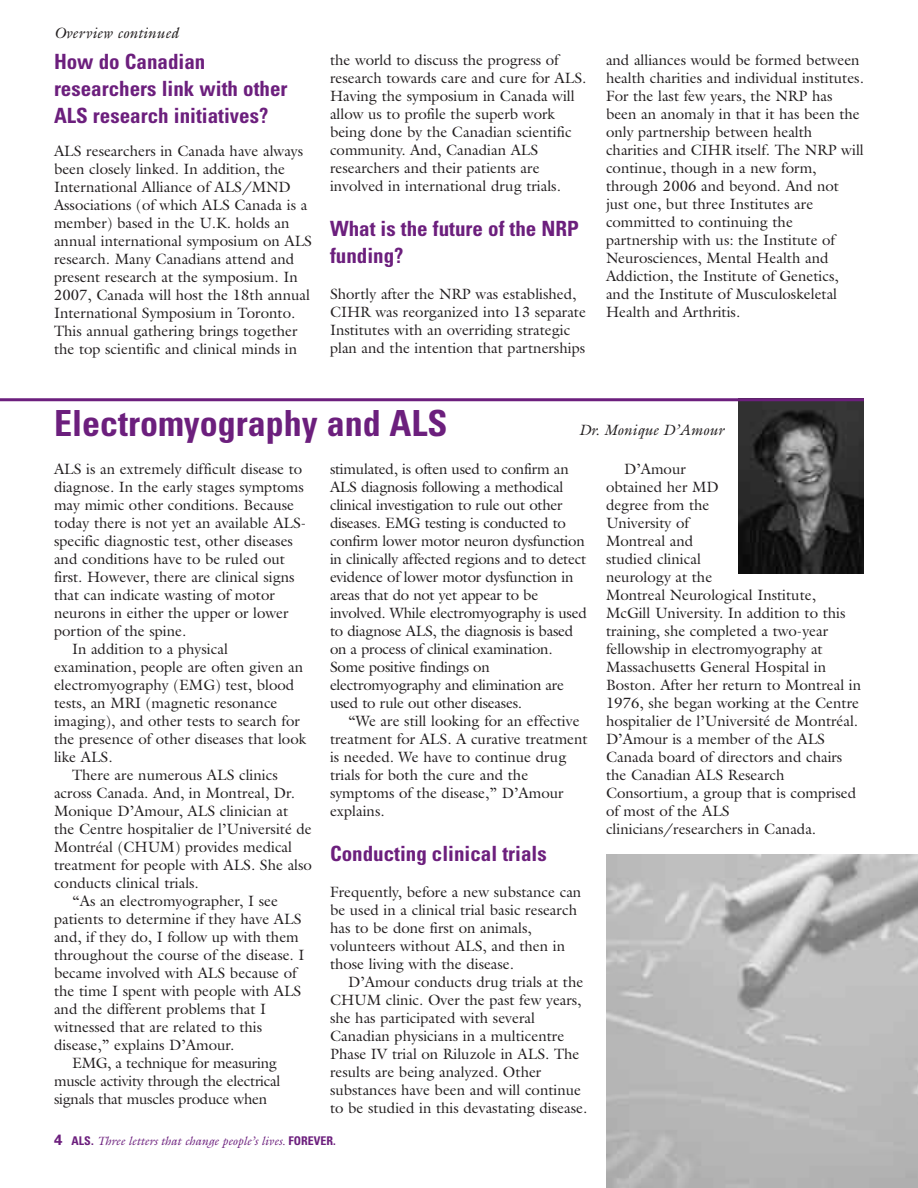
<style>
.page{position:relative;width:918px;height:1188px;background:#fff}
.page>*{position:absolute;margin:0;border:0;box-sizing:border-box;transform-origin:0 0}
.t1{font:700 condensed 36px "Univers";color:#6c1f7d}
.t2{font:700 condensed 21px/27px "Univers";color:#6c1f7d}
.t3{font:15px/18px "Galliard";color:#231f20}
.t4{font:italic 15px "Galliard";color:#231f20}
.t5{font:italic 12px "Galliard";color:#6c1f7d}
.s1{font-family:"Univers";font-weight:700;font-style:normal;font-size:15px}
.s2{font-family:"Univers";font-weight:700;font-style:normal;font-stretch:condensed}
.s3{font-family:"Univers";font-weight:700;font-style:normal}
</style>
<div class="page">
<img style="left:739px;top:401px;width:125px;height:173px">
<hr style="left:0;top:398px;width:864px;height:3px;background:#6c1f7d">
<img style="left:606px;top:854px;width:312px;height:334px">
<p class="t4" style="left:54px;top:24px;width:126px">Overview continued</p>
<h2 class="t2" style="left:54px;top:50px;width:235px">How do Canadian researchers link with other<br>ALS research initiatives?</h2>
<p class="t3" style="left:54px;top:142px;width:260px">ALS researchers in Canada have always been closely linked. In addition, the International Alliance of ALS/MND Associations (of which ALS Canada is a member) based in the U.K. holds an annual international symposium on ALS research. Many Canadians attend and present research at the symposium. In 2007, Canada will host the 18th annual International Symposium in Toronto.<br>This annual gathering brings together the top scientific and clinical minds in</p>
<p class="t3" style="left:330px;top:51px;width:258px">the world to discuss the progress of research towards care and cure for ALS.<br>Having the symposium in Canada will allow us to profile the superb work being done by the Canadian scientific community. And, Canadian ALS researchers and their patients are involved in international drug trials.</p>
<h2 class="t2" style="left:330px;top:217px;width:250px">What is the future of the NRP funding?</h2>
<p class="t3" style="left:330px;top:285px;width:257px">Shortly after the NRP was established, CIHR was reorganized into 13 separate Institutes with an overriding strategic plan and the intention that partnerships</p>
<p class="t3" style="left:606px;top:51px;width:259px">and alliances would be formed between health charities and individual institutes.<br>For the last few years, the NRP has been an anomaly in that it has been the only partnership between health charities and CIHR itself. The NRP will continue, though in a new form, through 2006 and beyond. And not just one, but three Institutes are committed to continuing the partnership with us: the Institute of Neurosciences, Mental Health and Addiction, the Institute of Genetics, and the Institute of Musculoskeletal Health and Arthritis.</p>
<h1 class="t1" style="left:54px;top:410px;width:395px">Electromyography and ALS</h1>
<p class="t3" style="left:330px;top:460px;width:258px">stimulated, is often used to confirm an ALS diagnosis following a methodical clinical investigation to rule out other diseases. EMG testing is conducted to confirm lower motor neuron dysfunction in clinically affected regions and to detect evidence of lower motor dysfunction in areas that do not yet appear to be involved. While electromyography is used to diagnose ALS, the diagnosis is based on a process of clinical examination.<br>Some positive findings on electromyography and elimination are used to rule out other diseases.</p>
<p class="t3" style="left:330px;top:712px;width:259px;text-indent:18px">“We are still looking for an effective treatment for ALS. A curative treatment is needed. We have to continue drug trials for both the cure and the symptoms of the disease,” D’Amour explains.</p>
<h2 class="t2" style="left:330px;top:842px;width:218px">Conducting clinical trials</h2>
<p class="t3" style="left:330px;top:883px;width:253px">Frequently, before a new substance can be used in a clinical trial basic research has to be done first on animals, volunteers without ALS, and then in those living with the disease.</p>
<p class="t3" style="left:330px;top:973px;width:259px;text-indent:18px">D’Amour conducts drug trials at the CHUM clinic. Over the past few years, she has participated with several Canadian physicians in a multicentre Phase IV trial on Riluzole in ALS. The results are being analyzed. Other substances have been and will continue to be studied in this devastating disease.</p>
<p class="t4" style="left:579px;top:421px;width:147px">Dr. Monique D’Amour</p>
<p class="t3" style="left:54px;top:460px;width:250px">ALS is an extremely difficult disease to</p>
<p class="t3" style="left:54px;top:478px;width:251px">diagnose. In the early stages symptoms</p>
<p class="t3" style="left:54px;top:496px;width:242px">may mimic other conditions. Because</p>
<p class="t3" style="left:54px;top:514px;width:254px">today there is not yet an available ALS-</p>
<p class="t3" style="left:54px;top:532px;width:240px">specific diagnostic test, other diseases</p>
<p class="t3" style="left:54px;top:550px;width:232px">and conditions have to be ruled out</p>
<p class="t3" style="left:54px;top:568px;width:242px">first. However, there are clinical signs</p>
<p class="t3" style="left:54px;top:586px;width:222px">that can indicate wasting of motor</p>
<p class="t3" style="left:54px;top:604px;width:236px">neurons in either the upper or lower</p>
<p class="t3" style="left:54px;top:622px;width:134px">portion of the spine.</p>
<p class="t3" style="left:72px;top:640px;width:157px">In addition to a physical</p>
<p class="t3" style="left:54px;top:658px;width:251px">examination, people are often given an</p>
<p class="t3" style="left:54px;top:676px;width:242px">electromyography (EMG) test, blood</p>
<p class="t3" style="left:54px;top:694px;width:225px">tests, an MRI (magnetic resonance</p>
<p class="t3" style="left:54px;top:712px;width:247px">imaging), and other tests to search for</p>
<p class="t3" style="left:54px;top:730px;width:254px">the presence of other diseases that look</p>
<p class="t3" style="left:54px;top:748px;width:60px">like ALS.</p>
<p class="t3" style="left:72px;top:766px;width:207px">There are numerous ALS clinics</p>
<p class="t3" style="left:54px;top:784px;width:242px">across Canada. And, in Montreal, Dr.</p>
<p class="t3" style="left:54px;top:802px;width:236px">Monique D’Amour, ALS clinician at</p>
<p class="t3" style="left:54px;top:820px;width:259px">the Centre hospitalier de l’Université de</p>
<p class="t3" style="left:54px;top:838px;width:240px">Montréal (CHUM) provides medical</p>
<p class="t3" style="left:54px;top:856px;width:259px">treatment for people with ALS. She also</p>
<p class="t3" style="left:54px;top:874px;width:146px">conducts clinical trials.</p>
<p class="t3" style="left:72px;top:892px;width:207px">“As an electromyographer, I see</p>
<p class="t3" style="left:54px;top:910px;width:249px">patients to determine if they have ALS</p>
<p class="t3" style="left:54px;top:928px;width:246px">and, if they do, I follow up with them</p>
<p class="t3" style="left:54px;top:946px;width:252px">throughout the course of the disease. I</p>
<p class="t3" style="left:54px;top:964px;width:244px">became involved with ALS because of</p>
<p class="t3" style="left:54px;top:982px;width:249px">the time I spent with people with ALS</p>
<p class="t3" style="left:54px;top:1000px;width:214px">and the different problems that I</p>
<p class="t3" style="left:54px;top:1018px;width:210px">witnessed that are related to this</p>
<p class="t3" style="left:54px;top:1036px;width:182px">disease,” explains D’Amour.</p>
<p class="t3" style="left:72px;top:1054px;width:206px">EMG, a technique for measuring</p>
<p class="t3" style="left:54px;top:1072px;width:228px">muscle activity through the electrical</p>
<p class="t3" style="left:54px;top:1090px;width:215px">signals that muscles produce when</p>
<p class="t3" style="left:606px;top:460px;width:257px;text-indent:18px">D’Amour<br>obtained her MD<br>degree from the<br>University of<br>Montreal and<br>studied clinical<br>neurology at the<br>Montreal Neurological Institute,<br>McGill University. In addition to this training, she completed a two-year fellowship in electromyography at<br>Massachusetts General Hospital in<br>Boston. After her return to Montreal in<br>1976, she began working at the Centre hospitalier de l’Université de Montréal.<br>D’Amour is a member of the ALS<br>Canada board of directors and chairs the Canadian ALS Research<br>Consortium, a group that is comprised of most of the ALS clinicians/researchers in Canada.</p>
<p class="t5" style="left:54px;top:1134px;width:283px"><span class="s1">4</span> <span class="s2">ALS</span><span class="s3">.</span> Three letters that change people’s lives. <span class="s2">FOREVER.</span></p>
</div>
